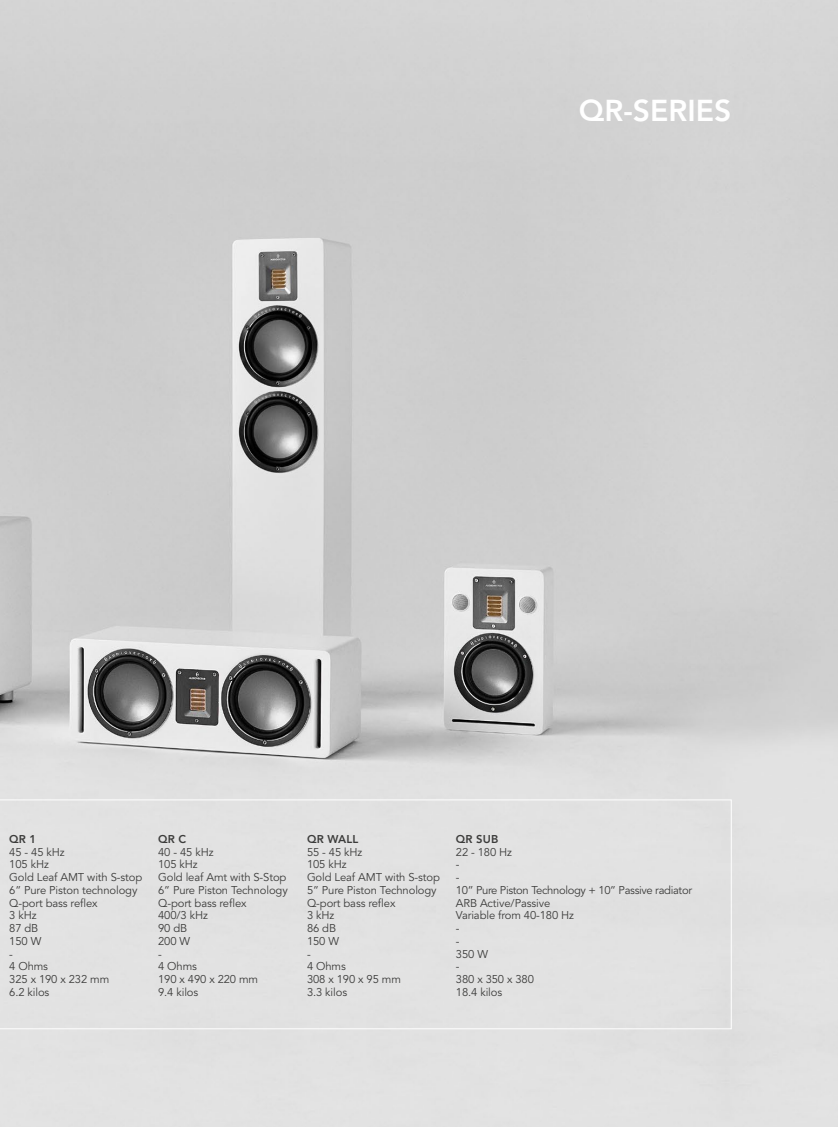
<style>
.page{position:relative;width:838px;height:1127px;background:#fff}
.page>*{position:absolute;margin:0;border:0;box-sizing:border-box;transform-origin:0 0}
.t1{font:800 30px "Avenir";color:#fff}
.t2{font:11.25px "Avenir";letter-spacing:-.01em;color:#3c3c3b}
.t3{font:11.25px "Avenir";letter-spacing:-.03em;color:#3c3c3b}
.t4{font:800 11.25px "Avenir";letter-spacing:.01em;color:#3c3c3b}
</style>
<div class="page">
<img style="left:0;top:0;width:838px;height:1127px">
<div style="left:0;top:799px;width:731px;height:230px;background:#e2e2e2"></div>
<p class="t1" style="left:579px;top:92px;width:154px">QR-SERIES</p>
<p class="t4" style="left:9px;top:832px;width:29px">QR 1</p>
<p class="t4" style="left:158px;top:832px;width:30px">QR C</p>
<p class="t4" style="left:307px;top:832px;width:53px">QR WALL</p>
<p class="t4" style="left:456px;top:832px;width:44px">QR SUB</p>
<p class="t2" style="left:9px;top:845px;width:57px">45 - 45 kHz</p>
<p class="t2" style="left:158px;top:845px;width:57px">40 - 45 kHz</p>
<p class="t2" style="left:307px;top:845px;width:57px">55 - 45 kHz</p>
<p class="t2" style="left:456px;top:845px;width:58px">22 - 180 Hz</p>
<p class="t2" style="left:9px;top:858px;width:41px">105 kHz</p>
<p class="t2" style="left:158px;top:858px;width:41px">105 kHz</p>
<p class="t2" style="left:307px;top:858px;width:41px">105 kHz</p>
<p class="t2" style="left:456px;top:858px;width:5px">-</p>
<p class="t2" style="left:9px;top:871px;width:134px">Gold Leaf AMT with S-stop</p>
<p class="t2" style="left:158px;top:871px;width:130px">Gold leaf Amt with S-Stop</p>
<p class="t2" style="left:307px;top:871px;width:134px">Gold Leaf AMT with S-stop</p>
<p class="t2" style="left:456px;top:871px;width:5px">-</p>
<p class="t2" style="left:9px;top:883px;width:130px">6” Pure Piston technology</p>
<p class="t2" style="left:158px;top:883px;width:131px">6” Pure Piston Technology</p>
<p class="t2" style="left:307px;top:883px;width:131px">5” Pure Piston Technology</p>
<p class="t3" style="left:456px;top:883px;width:238px">10” Pure Piston Technology + 10” Passive radiator</p>
<p class="t2" style="left:9px;top:896px;width:90px">Q-port bass reflex</p>
<p class="t2" style="left:158px;top:896px;width:90px">Q-port bass reflex</p>
<p class="t2" style="left:307px;top:896px;width:90px">Q-port bass reflex</p>
<p class="t2" style="left:456px;top:896px;width:96px">ARB Active/Passive</p>
<p class="t2" style="left:9px;top:909px;width:29px">3 kHz</p>
<p class="t2" style="left:158px;top:909px;width:51px">400/3 kHz</p>
<p class="t2" style="left:307px;top:909px;width:29px">3 kHz</p>
<p class="t2" style="left:456px;top:909px;width:120px">Variable from 40-180 Hz</p>
<p class="t2" style="left:9px;top:922px;width:31px">87 dB</p>
<p class="t2" style="left:158px;top:922px;width:31px">90 dB</p>
<p class="t2" style="left:307px;top:922px;width:31px">86 dB</p>
<p class="t2" style="left:456px;top:922px;width:5px">-</p>
<p class="t2" style="left:9px;top:934px;width:34px">150 W</p>
<p class="t2" style="left:158px;top:934px;width:34px">200 W</p>
<p class="t2" style="left:307px;top:934px;width:34px">150 W</p>
<p class="t2" style="left:456px;top:934px;width:5px">-</p>
<p class="t2" style="left:9px;top:947px;width:5px">-</p>
<p class="t2" style="left:158px;top:947px;width:5px">-</p>
<p class="t2" style="left:307px;top:947px;width:5px">-</p>
<p class="t2" style="left:456px;top:947px;width:34px">350 W</p>
<p class="t2" style="left:9px;top:960px;width:40px">4 Ohms</p>
<p class="t2" style="left:158px;top:960px;width:40px">4 Ohms</p>
<p class="t2" style="left:307px;top:960px;width:40px">4 Ohms</p>
<p class="t2" style="left:456px;top:960px;width:5px">-</p>
<p class="t2" style="left:9px;top:973px;width:102px">325 x 190 x 232 mm</p>
<p class="t2" style="left:158px;top:973px;width:102px">190 x 490 x 220 mm</p>
<p class="t2" style="left:307px;top:973px;width:95px">308 x 190 x 95 mm</p>
<p class="t2" style="left:456px;top:973px;width:80px">380 x 350 x 380</p>
<p class="t2" style="left:9px;top:985px;width:42px">6.2 kilos</p>
<p class="t2" style="left:158px;top:985px;width:42px">9.4 kilos</p>
<p class="t2" style="left:307px;top:985px;width:42px">3.3 kilos</p>
<p class="t2" style="left:456px;top:985px;width:48px">18.4 kilos</p>
</div>
